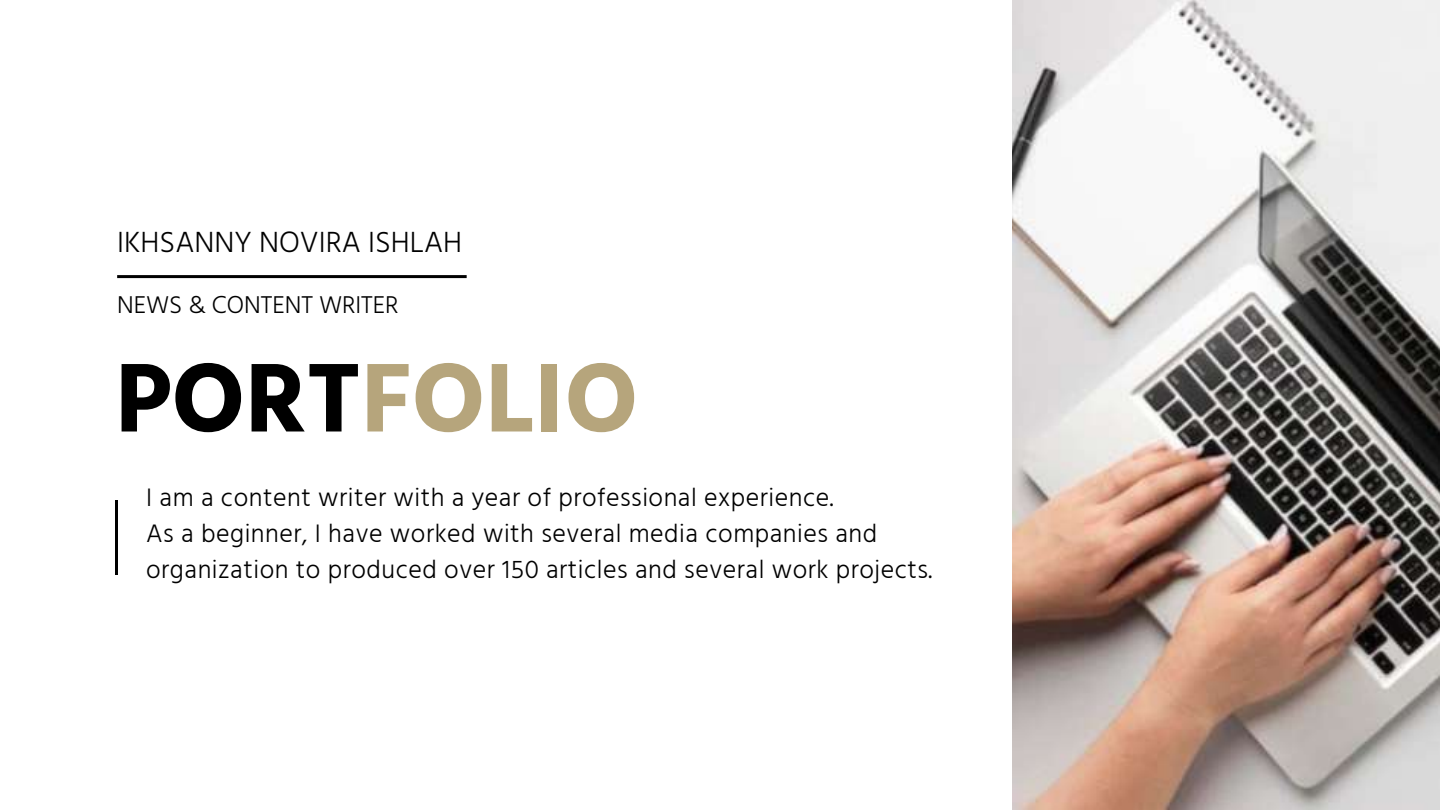
<style>
.page{position:relative;width:1440px;height:810px;background:#fff}
.page>*{position:absolute;margin:0;border:0;box-sizing:border-box;transform-origin:0 0}
.t1{font:700 100.1px "Hind Guntur";color:#b6a57c}
.t2{font:300 30px "Hind Guntur";color:#000}
.t3{font:300 26px/36px "Hind Guntur";letter-spacing:.02em;color:#000}
.t4{font:300 25px "Hind Guntur";color:#000}
.s1{color:#000}
</style>
<div class="page">
<hr style="left:115px;top:500px;width:2px;height:75px;background:#000">
<hr style="left:117px;top:275px;width:350px;height:3px;background:#000">
<img style="left:1012px;top:0;width:428px;height:810px">
<p class="t2" style="left:117px;top:224px;width:346px">IKHSANNY NOVIRA ISHLAH</p>
<p class="t4" style="left:117px;top:290px;width:283px">NEWS &amp; CONTENT WRITER</p>
<h1 class="t1" style="left:115px;top:338px;width:525px"><span class="s1">PORT</span>FOLIO</h1>
<p class="t3" style="left:146px;top:479px;width:788px">I am a content writer with a year of professional experience.<br>As a beginner, I have worked with several media companies and organization to produced over 150 articles and several work projects.</p>
</div>
